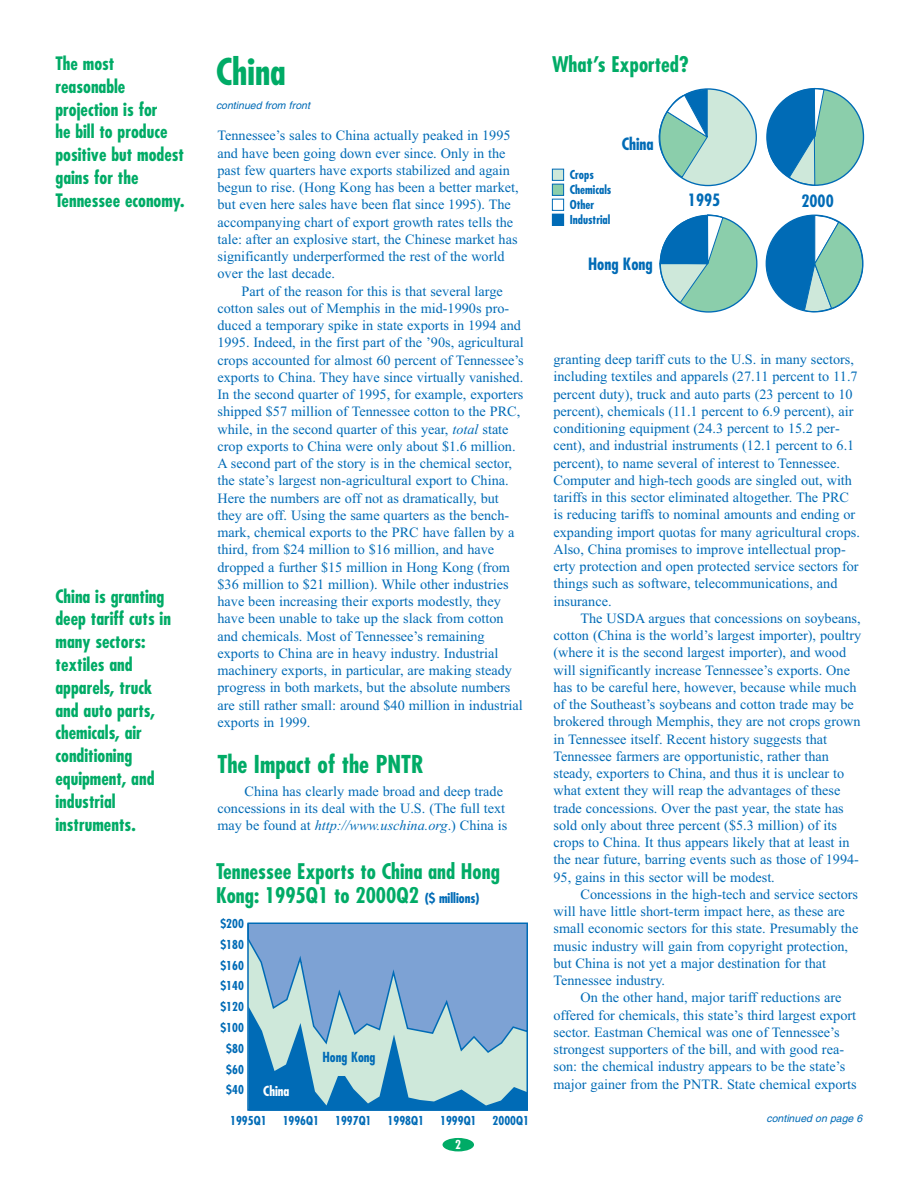
<style>
.page{position:relative;width:918px;height:1188px;background:#fff}
.page>*{position:absolute;margin:0;border:0;box-sizing:border-box;transform-origin:0 0}
.t1{font:700 condensed 36px "Futura";color:#00ab66}
.t2{font:700 condensed 24px "Futura";color:#00ab66}
.t3{font:700 condensed 21px/24px "Futura";color:#00ab66}
.t4{font:700 condensed 18px/22.8px "Futura";color:#00ab66}
.t5{font:700 condensed 16.5px "Futura";color:#006bb6}
.t6{font:14.25px/17.2px "Times New Roman";color:#006bb6}
.t7{font:700 condensed 13.5px "Futura";color:#006bb6}
.t8{font:700 condensed 13.5px "Futura";color:#fff}
.t9{font:700 condensed 12px/20.7px "Futura";color:#006bb6;text-align:center}
.t10{font:700 condensed 12px "Futura";color:#fff}
.t11{font:italic 10.5px "Helvetica";color:#006bb6}
.s1{font-style:italic}
.s2{font-size:13.5px;color:#006bb6}
</style>
<div class="page">
<div style="left:660px;top:89px;width:96px;height:96px;background:#cee8da;border-radius:50%"></div>
<div style="left:660px;top:215px;width:97px;height:97px;background:#8bceab;border-radius:50%"></div>
<svg style="left:658px;top:89px;width:50px;height:89px"></svg>
<svg style="left:659px;top:214px;width:64px;height:90px"></svg>
<div style="left:443px;top:1138px;width:31px;height:13px;background:#00ab66;border-radius:50%"></div>
<svg style="left:248px;top:922px;width:280px;height:189px"></svg>
<div style="left:552px;top:169px;width:12px;height:11px;background:#cee8da"></div>
<div style="left:552px;top:169px;width:12px;height:12px;border:1px solid #006bb6"></div>
<svg style="left:552px;top:183px;width:12px;height:28px"></svg>
<div style="left:552px;top:214px;width:12px;height:11px;background:#006bb6"></div>
<div style="left:552px;top:214px;width:12px;height:12px;border:1px solid #006bb6"></div>
<div style="left:766px;top:215px;width:97px;height:97px;background:#006bb6;border-radius:50%"></div>
<svg style="left:766px;top:88px;width:98px;height:98px"></svg>
<svg style="left:784px;top:215px;width:79px;height:98px"></svg>
<p class="t4" style="left:56px;top:53px;width:131px">The most reasonable projection is for<br>he bill to produce positive but modest gains for the<br>Tennessee economy.</p>
<p class="t4" style="left:56px;top:586px;width:117px">China is granting deep tariff cuts in many sectors: textiles and apparels, truck and auto parts, chemicals, air conditioning equipment, and industrial instruments.</p>
<h1 class="t1" style="left:216px;top:55px;width:71px">China</h1>
<p class="t11" style="left:216px;top:101px;width:95px">continued from front</p>
<p class="t6" style="left:218px;top:128px;width:303px">Tennessee’s sales to China actually peaked in 1995 and have been going down ever since. Only in the past few quarters have exports stabilized and again begun to rise. (Hong Kong has been a better market, but even here sales have been flat since 1995). The accompanying chart of export growth rates tells the tale: after an explosive start, the Chinese market has significantly underperformed the rest of the world over the last decade.</p>
<p class="t6" style="left:218px;top:284px;width:308px;text-indent:24px">Part of the reason for this is that several large cotton sales out of Memphis in the mid-1990s pro&shy;duced a temporary spike in state exports in 1994 and 1995. Indeed, in the first part of the ’90s, agricultural crops accounted for almost 60 percent of Tennessee’s exports to China. They have since virtually vanished.<br>In the second quarter of 1995, for example, exporters shipped $57 million of Tennessee cotton to the PRC, while, in the second quarter of this year, <span class="s1">total</span> state crop exports to China were only about $1.6 million.<br>A second part of the story is in the chemical sector, the state’s largest non-agricultural export to China.<br>Here the numbers are off not as dramatically, but they are off. Using the same quarters as the bench&shy;mark, chemical exports to the PRC have fallen by a third, from $24 million to $16 million, and have dropped a further $15 million in Hong Kong (from $36 million to $21 million). While other industries have been increasing their exports modestly, they have been unable to take up the slack from cotton and chemicals. Most of Tennessee’s remaining exports to China are in heavy industry. Industrial machinery exports, in particular, are making steady progress in both markets, but the absolute numbers are still rather small: around $40 million in industrial exports in 1999.</p>
<h2 class="t2" style="left:218px;top:753px;width:208px">The Impact of the PNTR</h2>
<p class="t6" style="left:218px;top:784px;width:291px;text-indent:27px">China has clearly made broad and deep trade concessions in its deal with the U.S. (The full text may be found at <span class="s1">http://www.uschina.org</span>.) China is</p>
<h3 class="t3" style="left:216px;top:861px;width:285px">Tennessee Exports to China and Hong<br>Kong: 1995Q1 to 2000Q2 <span class="s2">($ millions)</span></h3>
<p class="t9" style="left:220px;top:914px;width:25px">$200 $180 $160 $140 $120 $100 $80 $60 $40</p>
<p class="t9" style="left:230px;top:1111px;width:38px">1995Q1</p>
<p class="t9" style="left:283px;top:1111px;width:38px">1996Q1</p>
<p class="t9" style="left:335px;top:1111px;width:38px">1997Q1</p>
<p class="t9" style="left:388px;top:1111px;width:38px">1998Q1</p>
<p class="t9" style="left:440px;top:1111px;width:38px">1999Q1</p>
<p class="t9" style="left:493px;top:1111px;width:38px">2000Q1</p>
<p class="t7" style="left:322px;top:1051px;width:55px">Hong Kong</p>
<p class="t8" style="left:263px;top:1085px;width:28px">China</p>
<p class="t10" style="left:455px;top:1139px;width:7px">2</p>
<h3 class="t3" style="left:552px;top:54px;width:138px">What’s Exported?</h3>
<p class="t9" style="left:570px;top:168px;width:43px;line-height:15px;text-align:left">Crops<br>Chemicals<br>Other<br>Industrial</p>
<p class="t5" style="left:622px;top:136px;width:34px">China</p>
<p class="t5" style="left:588px;top:256px;width:66px">Hong Kong</p>
<p class="t5" style="left:688px;top:192px;width:34px">1995</p>
<p class="t5" style="left:801px;top:193px;width:34px">2000</p>
<p class="t6" style="left:553px;top:352px;width:308px">granting deep tariff cuts to the U.S. in many sectors, including textiles and apparels (27.11 percent to 11.7 percent duty), truck and auto parts (23 percent to 10 percent), chemicals (11.1 percent to 6.9 percent), air conditioning equipment (24.3 percent to 15.2 per&shy;cent), and industrial instruments (12.1 percent to 6.1 percent), to name several of interest to Tennessee.<br>Computer and high-tech goods are singled out, with tariffs in this sector eliminated altogether. The PRC is reducing tariffs to nominal amounts and ending or expanding import quotas for many agricultural crops.<br>Also, China promises to improve intellectual prop&shy;erty protection and open protected service sectors for things such as software, telecommunications, and insurance.</p>
<p class="t6" style="left:553px;top:611px;width:309px;text-indent:27px">The USDA argues that concessions on soybeans, cotton (China is the world’s largest importer), poultry (where it is the second largest importer), and wood will significantly increase Tennessee’s exports. One has to be careful here, however, because while much of the Southeast’s soybeans and cotton trade may be brokered through Memphis, they are not crops grown in Tennessee itself. Recent history suggests that Tennessee farmers are opportunistic, rather than steady, exporters to China, and thus it is unclear to what extent they will reap the advantages of these trade concessions. Over the past year, the state has sold only about three percent ($5.3 million) of its crops to China. It thus appears likely that at least in the near future, barring events such as those of 1994- 95, gains in this sector will be modest.</p>
<p class="t6" style="left:553px;top:887px;width:306px;text-indent:27px">Concessions in the high-tech and service sectors will have little short-term impact here, as these are small economic sectors for this state. Presumably the music industry will gain from copyright protection, but China is not yet a major destination for that Tennessee industry.</p>
<p class="t6" style="left:553px;top:990px;width:305px;text-indent:27px">On the other hand, major tariff reductions are offered for chemicals, this state’s third largest export sector. Eastman Chemical was one of Tennessee’s strongest supporters of the bill, and with good rea&shy;son: the chemical industry appears to be the state’s major gainer from the PNTR. State chemical exports</p>
<p class="t11" style="left:766px;top:1115px;width:98px">continued on page 6</p>
</div>
